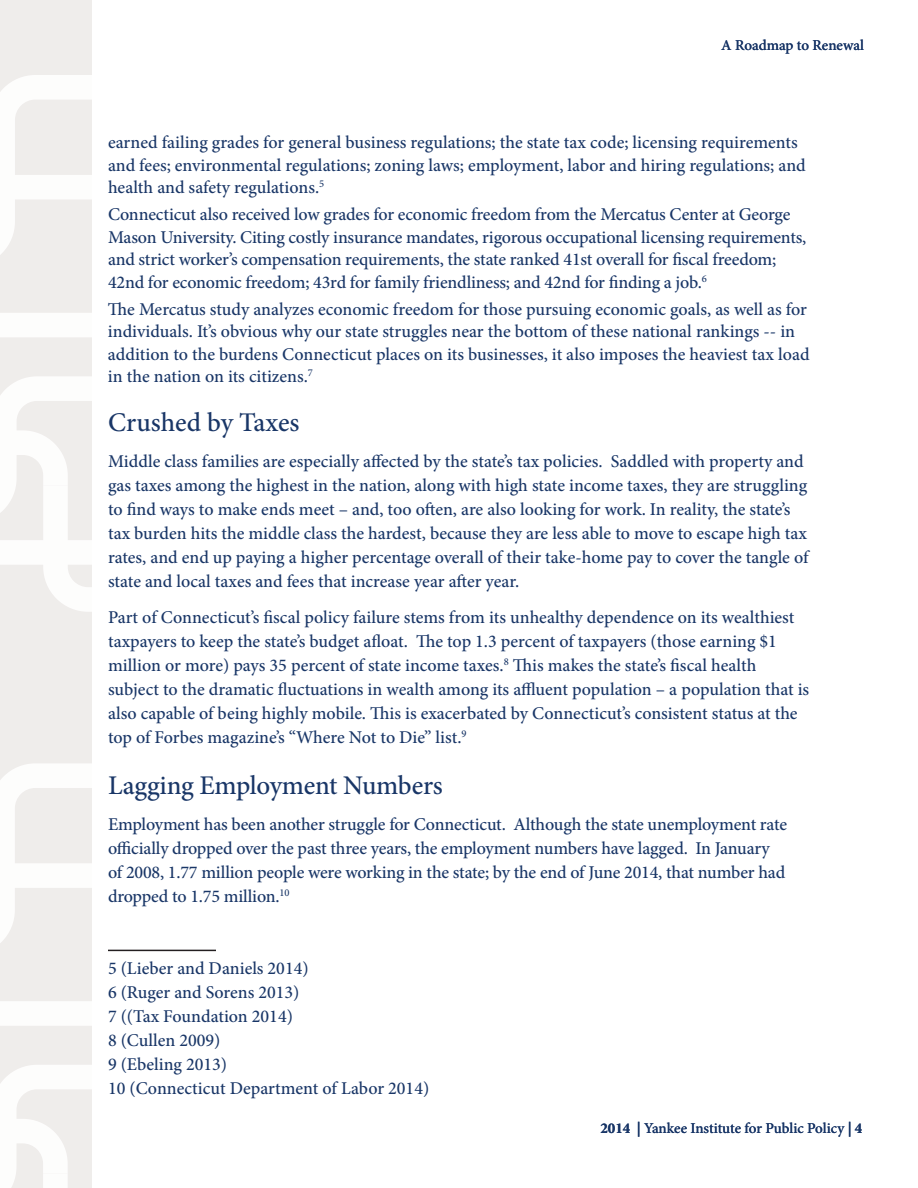
<style>
.page{position:relative;width:918px;height:1188px;background:#fff}
.page>*{position:absolute;margin:0;border:0;box-sizing:border-box;transform-origin:0 0}
.t1{font:500 27px "Minion Pro";letter-spacing:-.01em;color:#193667}
.t2{font:500 18px/24px "Minion Pro";letter-spacing:-.005em;color:#193667}
.t3{font:500 15px "Minion Pro";color:#193667}
.s1{font-weight:700}
</style>
<div class="page">
<hr style="left:108px;top:950px;width:108px;height:1px;background:#231f20">
<svg style="left:0;top:337px;width:92px;height:148px;fill:#efedeb"></svg>
<svg style="left:0;top:0;width:92px;height:313px"></svg>
<svg style="left:0;top:485px;width:92px;height:703px"></svg>
<p class="t3" style="left:721px;top:35px;width:144px">A Roadmap to Renewal</p>
<p class="t2" style="left:108px;top:131px;width:699px;line-height:22.5px">earned failing grades for general business regulations; the state tax code; licensing requirements and fees; environmental regulations; zoning laws; employment, labor and hiring regulations; and health and safety regulations.<sup>5</sup></p>
<p class="t2" style="left:108px;top:203px;width:700px;line-height:22.5px">Connecticut also received low grades for economic freedom from the Mercatus Center at George Mason University. Citing costly insurance mandates, rigorous occupational licensing requirements, and strict worker’s compensation requirements, the state ranked 41st overall for fiscal freedom; 42nd for economic freedom; 43rd for family friendliness; and 42nd for finding a job.<sup>6</sup></p>
<p class="t2" style="left:108px;top:298px;width:703px;line-height:22.5px">The Mercatus study analyzes economic freedom for those pursuing economic goals, as well as for individuals. It’s obvious why our state struggles near the bottom of these national rankings -- in addition to the burdens Connecticut places on its businesses, it also imposes the heaviest tax load in the nation on its citizens.<sup>7</sup></p>
<h1 class="t1" style="left:108px;top:404px;width:193px">Crushed by Taxes</h1>
<p class="t2" style="left:108px;top:449px;width:702px">Middle class families are especially affected by the state’s tax policies. Saddled with property and gas taxes among the highest in the nation, along with high state income taxes, they are struggling to find ways to make ends meet – and, too often, are also looking for work. In reality, the state’s tax burden hits the middle class the hardest, because they are less able to move to escape high tax rates, and end up paying a higher percentage overall of their take-home pay to cover the tangle of state and local taxes and fees that increase year after year.</p>
<p class="t2" style="left:108px;top:605px;width:703px">Part of Connecticut’s fiscal policy failure stems from its unhealthy dependence on its wealthiest taxpayers to keep the state’s budget afloat. The top 1.3 percent of taxpayers (those earning $1 million or more) pays 35 percent of state income taxes.<sup>8</sup> This makes the state’s fiscal health subject to the dramatic fluctuations in wealth among its affluent population – a population that is also capable of being highly mobile. This is exacerbated by Connecticut’s consistent status at the top of Forbes magazine’s “Where Not to Die” list.<sup>9</sup></p>
<h1 class="t1" style="left:108px;top:767px;width:336px">Lagging Employment Numbers</h1>
<p class="t2" style="left:108px;top:812px;width:681px">Employment has been another struggle for Connecticut. Although the state unemployment rate officially dropped over the past three years, the employment numbers have lagged. In January of 2008, 1.77 million people were working in the state; by the end of June 2014, that number had dropped to 1.75 million.<sup>10</sup></p>
<p class="t2" style="left:108px;top:957px;width:323px">5 (Lieber and Daniels 2014)<br>6 (Ruger and Sorens 2013)<br>7 ((Tax Foundation 2014)<br>8 (Cullen 2009)<br>9 (Ebeling 2013)<br>10 (Connecticut Department of Labor 2014)</p>
<p class="t3" style="left:600px;top:1118px;width:264px"><span class="s1">2014 |</span> Yankee Institute for Public Policy <span class="s1">| 4</span></p>
</div>
